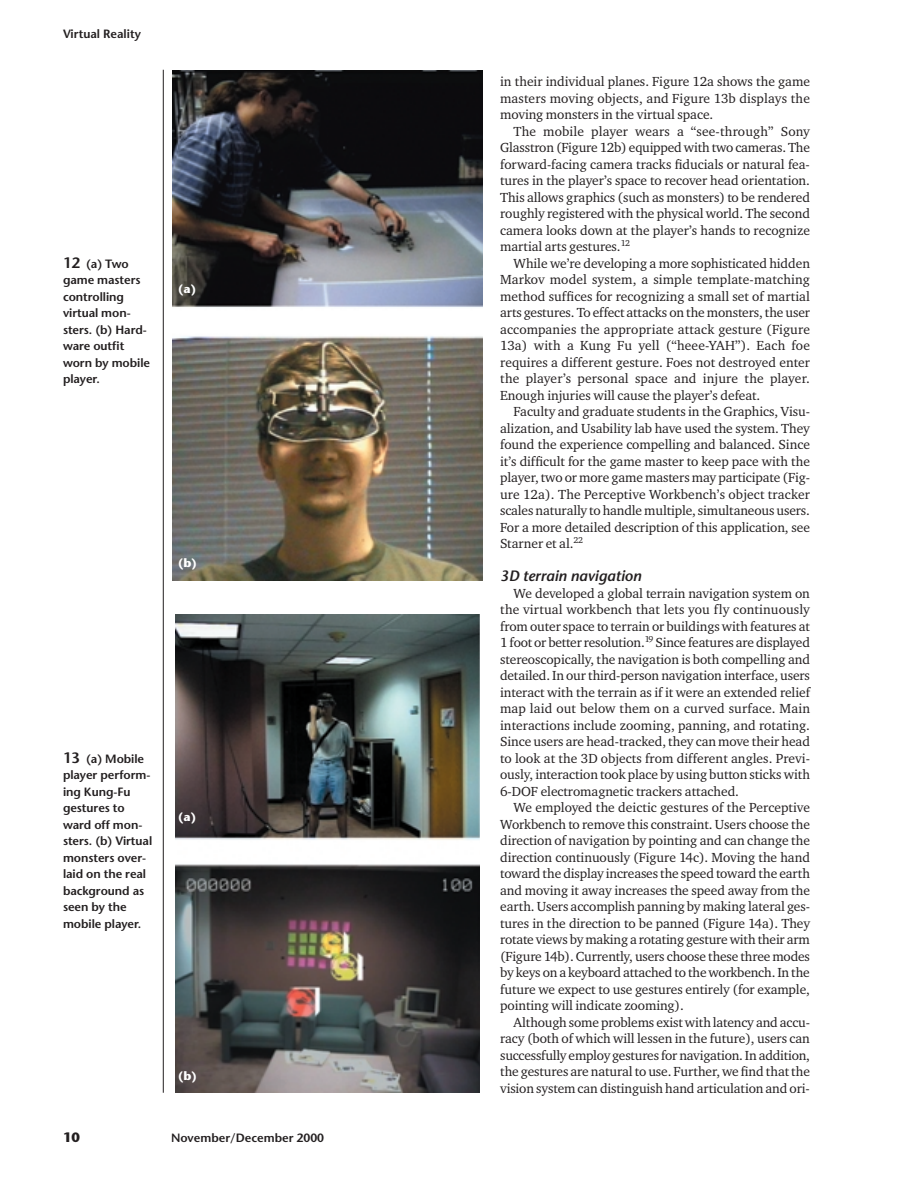
<style>
.page{position:relative;width:918px;height:1188px;background:#fff}
.page>*{position:absolute;margin:0;border:0;box-sizing:border-box;transform-origin:0 0}
.t1{font:italic 600 15px "Stone Sans";letter-spacing:-.005em;color:#231f20}
.t2{font:13.5px/16.5px "Charter ITC";letter-spacing:-.005em;color:#231f20;text-align:justify}
.t3{font:700 13.5px "Stone Sans";color:#231f20}
.t4{font:600 12px/16.5px "Stone Sans";letter-spacing:-.005em;color:#231f20}
.t5{font:700 12px "Stone Sans";color:#fff}
.s1{font-size:15px}
</style>
<div class="page">
<hr style="left:163px;top:70px;width:1px;height:1023px;background:#231f20">
<img style="left:172px;top:71px;width:310px;height:509px">
<img style="left:175px;top:614px;width:304px;height:479px">
<p class="t4" style="left:63px;top:27px;width:79px">Virtual Reality</p>
<p class="t4" style="left:63px;top:257px;width:89px"><span class="s1">12</span> (a) Two game masters controlling virtual mon&shy;sters. (b) Hard&shy;ware outfit worn by mobile player.</p>
<p class="t5" style="left:178px;top:284px;width:19px">(a)</p>
<p class="t5" style="left:178px;top:558px;width:20px">(b)</p>
<p class="t4" style="left:63px;top:752px;width:91px"><span class="s1">13</span> (a) Mobile player perform&shy;ing Kung-Fu gestures to ward off mon&shy;sters. (b) Virtual monsters over&shy;laid on the real background as seen by the mobile player.</p>
<p class="t5" style="left:178px;top:812px;width:19px">(a)</p>
<p class="t5" style="left:178px;top:1071px;width:20px">(b)</p>
<p class="t3" style="left:63px;top:1132px;width:19px">10</p>
<p class="t4" style="left:171px;top:1131px;width:155px">November/December 2000</p>
<p class="t2" style="left:500px;top:75px;width:311px">in their individual planes. Figure 12a shows the game masters moving objects, and Figure 13b displays the moving monsters in the virtual space.</p>
<p class="t2" style="left:500px;top:124px;width:311px;text-indent:14px">The mobile player wears a “see-through” Sony Glasstron (Figure 12b) equipped with two cameras. The forward-facing camera tracks fiducials or natural fea&shy;tures in the player’s space to recover head orientation.<br>This allows graphics (such as monsters) to be rendered roughly registered with the physical world. The second camera looks down at the player’s hands to recognize martial arts gestures.<sup>12</sup></p>
<p class="t2" style="left:500px;top:256px;width:311px;text-indent:14px">While we’re developing a more sophisticated hidden Markov model system, a simple template-matching method suffices for recognizing a small set of martial arts gestures. To effect attacks on the monsters, the user accompanies the appropriate attack gesture (Figure 13a) with a Kung Fu yell (“heee-YAH”). Each foe requires a different gesture. Foes not destroyed enter the player’s personal space and injure the player.<br>Enough injuries will cause the player’s defeat.</p>
<p class="t2" style="left:500px;top:405px;width:311px;text-indent:14px">Faculty and graduate students in the Graphics, Visu&shy;alization, and Usability lab have used the system. They found the experience compelling and balanced. Since it’s difficult for the game master to keep pace with the player, two or more game masters may participate (Fig&shy;ure 12a). The Perceptive Workbench’s object tracker scales naturally to handle multiple, simultaneous users.<br>For a more detailed description of this application, see Starner et al.<sup>22</sup></p>
<p class="t1" style="left:500px;top:570px;width:143px">3D terrain navigation</p>
<p class="t2" style="left:500px;top:586px;width:311px;text-indent:14px">We developed a global terrain navigation system on the virtual workbench that lets you fly continuously from outer space to terrain or buildings with features at 1 foot or better resolution.<sup>19</sup> Since features are displayed stereoscopically, the navigation is both compelling and detailed. In our third-person navigation interface, users interact with the terrain as if it were an extended relief map laid out below them on a curved surface. Main interactions include zooming, panning, and rotating.<br>Since users are head-tracked, they can move their head to look at the 3D objects from different angles. Previ&shy;ously, interaction took place by using button sticks with 6-DOF electromagnetic trackers attached.</p>
<p class="t2" style="left:500px;top:801px;width:311px;text-indent:14px">We employed the deictic gestures of the Perceptive Workbench to remove this constraint. Users choose the direction of navigation by pointing and can change the direction continuously (Figure 14c). Moving the hand toward the display increases the speed toward the earth and moving it away increases the speed away from the earth. Users accomplish panning by making lateral ges&shy;tures in the direction to be panned (Figure 14a). They rotate views by making a rotating gesture with their arm (Figure 14b). Currently, users choose these three modes by keys on a keyboard attached to the workbench. In the future we expect to use gestures entirely (for example, pointing will indicate zooming).</p>
<p class="t2" style="left:500px;top:1015px;width:311px;text-indent:14px">Although some problems exist with latency and accu&shy;racy (both of which will lessen in the future), users can successfully employ gestures for navigation. In addition, the gestures are natural to use. Further, we find that the vision system can distinguish hand articulation and ori-</p>
</div>
